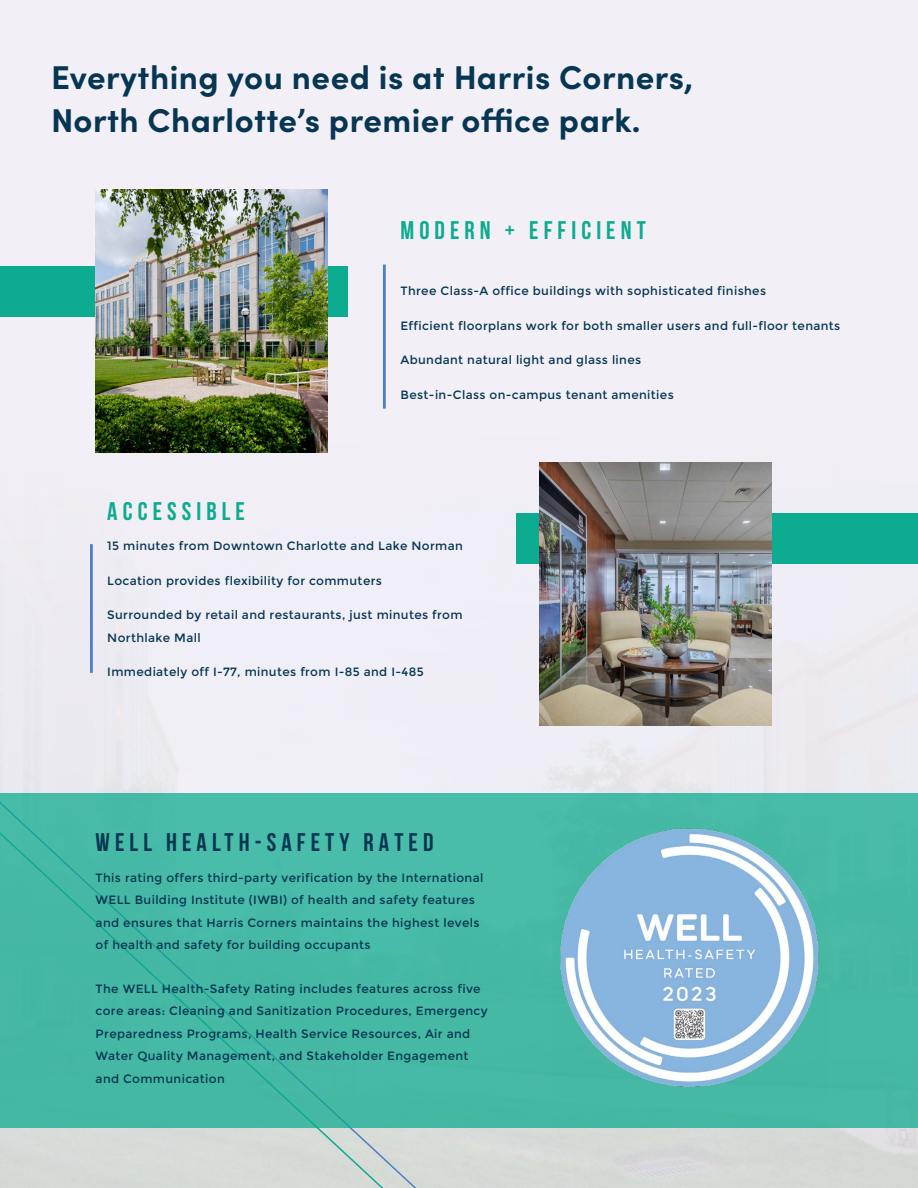
<style>
.page{position:relative;width:918px;height:1188px;background:#f2eff6}
.page>*{position:absolute;margin:0;border:0;box-sizing:border-box;transform-origin:0 0}
.t1{font:700 33px/43.5px "Sofia Pro";letter-spacing:.015em;color:#063652}
.t2{font:700 25.5px "Bebas Neue";letter-spacing:.2em;color:#0dab8f}
.t3{font:700 25.5px "Bebas Neue";letter-spacing:.2em;color:#063652}
.t4{font:12px/22.5px "Montserrat";letter-spacing:.03em;color:#063652}
</style>
<div class="page">
<img style="left:0;top:432px;width:918px;height:756px">
<svg style="left:0;top:760px;width:408px;height:428px"></svg>
<div style="left:0;top:266px;width:347px;height:51px;background:#0dab8f"></div>
<img style="left:95px;top:189px;width:232px;height:264px">
<hr style="left:383px;top:265px;width:3px;height:144px;background:#4f80c2">
<div style="left:0;top:793px;width:918px;height:335px;background:#46b9a5"></div>
<img style="left:560px;top:828px;width:259px;height:259px">
<hr style="left:90px;top:544px;width:3px;height:129px;background:#4f80c2">
<div style="left:517px;top:513px;width:401px;height:50px;background:#0dab8f"></div>
<img style="left:539px;top:463px;width:232px;height:263px">
<h1 class="t1" style="left:51px;top:53px;width:644px">Everything you need is at Harris Corners,<br>North Charlotte’s premier office park.</h1>
<h2 class="t2" style="left:401px;top:216px;width:247px">MODERN + EFFICIENT</h2>
<p class="t4" style="left:401px;top:280px;width:367px">Three Class-A office buildings with sophisticated finishes</p>
<p class="t4" style="left:401px;top:314px;width:441px">Efficient floorplans work for both smaller users and full-floor tenants</p>
<p class="t4" style="left:401px;top:349px;width:242px">Abundant natural light and glass lines</p>
<p class="t4" style="left:401px;top:383px;width:275px">Best-in-Class on-campus tenant amenities</p>
<h2 class="t2" style="left:107px;top:497px;width:139px">ACCESSIBLE</h2>
<p class="t4" style="left:107px;top:535px;width:357px">15 minutes from Downtown Charlotte and Lake Norman</p>
<p class="t4" style="left:107px;top:569px;width:276px">Location provides flexibility for commuters</p>
<p class="t4" style="left:107px;top:604px;width:357px">Surrounded by retail and restaurants, just minutes from<br>Northlake Mall</p>
<p class="t4" style="left:107px;top:661px;width:318px">Immediately off I-77, minutes from I-85 and I-485</p>
<h2 class="t3" style="left:96px;top:828px;width:339px">WELL HEALTH-SAFETY RATED</h2>
<p class="t4" style="left:96px;top:866px;width:389px">This rating offers third-party verification by the International WELL Building Institute (IWBI) of health and safety features and ensures that Harris Corners maintains the highest levels of health and safety for building occupants</p>
<p class="t4" style="left:96px;top:977px;width:394px">The WELL Health-Safety Rating includes features across five core areas: Cleaning and Sanitization Procedures, Emergency Preparedness Programs, Health Service Resources, Air and Water Quality Management, and Stakeholder Engagement and Communication</p>
</div>
